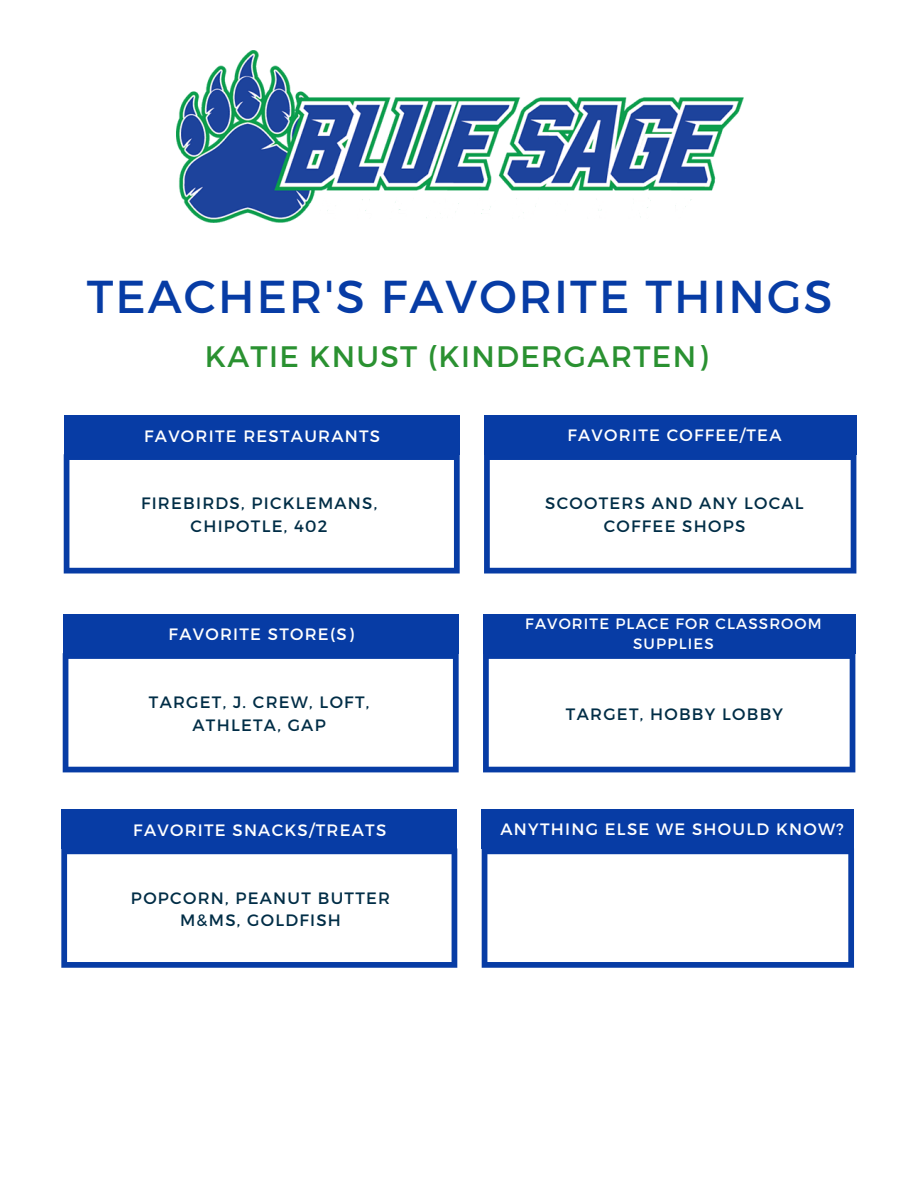
<style>
.page{position:relative;width:918px;height:1188px;background:#fff}
.page>*{position:absolute;margin:0;border:0;box-sizing:border-box;transform-origin:0 0}
.t1{font:46.05px "Montserrat";letter-spacing:.045em;color:#073ca5}
.t2{font:29.55px "Montserrat";letter-spacing:.045em;color:#2a9131}
.t3{font:16.5px/22.5px "Montserrat";letter-spacing:.075em;color:#002d46;text-align:center}
.t4{font:16.5px "Montserrat";letter-spacing:.075em;color:#fff}
.t5{font:15px/20.2px "Montserrat";letter-spacing:.075em;color:#fff;text-align:center}
</style>
<div class="page">
<div style="left:61px;top:810px;width:396px;height:39px;background:#073ca5"></div>
<div style="left:482px;top:810px;width:372px;height:39px;background:#073ca5"></div>
<svg style="left:61px;top:849px;width:396px;height:119px"></svg>
<svg style="left:482px;top:849px;width:372px;height:119px"></svg>
<img style="left:176px;top:51px;width:567px;height:172px">
<div style="left:64px;top:415px;width:396px;height:40px;background:#073ca5"></div>
<div style="left:484px;top:415px;width:372px;height:40px;background:#073ca5"></div>
<svg style="left:64px;top:455px;width:396px;height:119px"></svg>
<svg style="left:484px;top:455px;width:372px;height:119px"></svg>
<div style="left:63px;top:614px;width:396px;height:40px;background:#073ca5"></div>
<div style="left:483px;top:614px;width:372px;height:40px;background:#073ca5"></div>
<svg style="left:63px;top:654px;width:396px;height:118px"></svg>
<svg style="left:483px;top:654px;width:372px;height:118px"></svg>
<p class="t1" style="left:87px;top:266px;width:747px">TEACHER'S FAVORITE THINGS</p>
<p class="t2" style="left:205px;top:337px;width:504px">KATIE KNUST (KINDERGARTEN)</p>
<p class="t4" style="left:144px;top:425px;width:238px">FAVORITE RESTAURANTS</p>
<p class="t4" style="left:567px;top:425px;width:216px">FAVORITE COFFEE/TEA</p>
<p class="t3" style="left:141px;top:492px;width:238px">FIREBIRDS, PICKLEMANS,<br>CHIPOTLE, 402</p>
<p class="t3" style="left:545px;top:492px;width:260px">SCOOTERS AND ANY LOCAL<br>COFFEE SHOPS</p>
<p class="t4" style="left:169px;top:624px;width:187px">FAVORITE STORE(S)</p>
<p class="t5" style="left:525px;top:613px;width:298px">FAVORITE PLACE FOR CLASSROOM<br>SUPPLIES</p>
<p class="t3" style="left:149px;top:690px;width:222px">TARGET, J. CREW, LOFT,<br>ATHLETA, GAP</p>
<p class="t3" style="left:566px;top:702px;width:219px">TARGET, HOBBY LOBBY</p>
<p class="t4" style="left:133px;top:819px;width:255px">FAVORITE SNACKS/TREATS</p>
<p class="t4" style="left:501px;top:819px;width:345px">ANYTHING ELSE WE SHOULD KNOW?</p>
<p class="t3" style="left:131px;top:886px;width:261px">POPCORN, PEANUT BUTTER<br>M&amp;MS, GOLDFISH</p>
</div>
